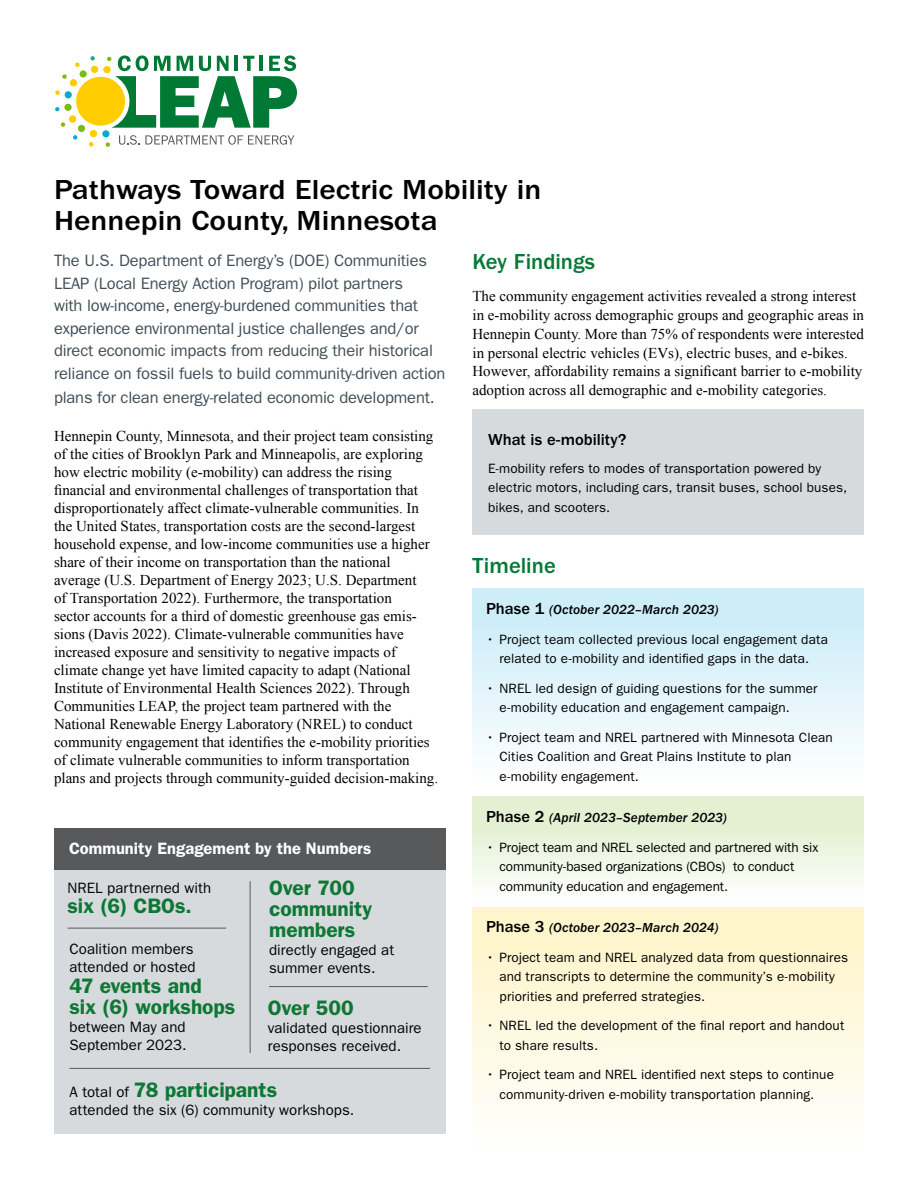
<style>
.page{position:relative;width:918px;height:1188px;background:#fff}
.page>*{position:absolute;margin:0;border:0;box-sizing:border-box;transform-origin:0 0}
.t1{font:500 28.5px "ITC Franklin Gothic Std";color:#000;scale:1.1 1}
.t2{font:500 22.5px "ITC Franklin Gothic Std";color:#057835}
.t3{font:600 21px/21px "ITC Franklin Gothic Std";color:#0d7734}
.t4{font:16.5px/22.5px "ITC Franklin Gothic Std";letter-spacing:-.01em;color:#414d56}
.t5{font:600 16.5px "ITC Franklin Gothic Std";color:#fff}
.t6{font:500 16.5px "ITC Franklin Gothic Std";color:#000}
.t7{font:15px/18px "Times New Roman";color:#000}
.t8{font:15px "ITC Franklin Gothic Std";letter-spacing:.005em;color:#000}
.t9{font:13.5px/19.5px "ITC Franklin Gothic Std";letter-spacing:.01em;color:#000}
.t10{font:13.5px "ITC Franklin Gothic Std Med It";letter-spacing:.005em;color:#000}
.s1{font-family:"ITC Franklin Gothic Std";font-weight:500;font-size:16.5px}
.s2{font-weight:400;font-size:15px;color:#000}
</style>
<div class="page">
<svg style="left:55px;top:56px;width:242px;height:91px"></svg>
<div style="left:103px;top:66px;width:8px;height:7px;background:#ffcd00;border-radius:3px"></div>
<div style="left:90px;top:130px;width:7px;height:7px;background:#ffcd00;border-radius:3px"></div>
<svg style="left:64px;top:91px;width:8px;height:8px"></svg>
<div style="left:64px;top:104px;width:8px;height:7px;background:#76bc21;border-radius:3px"></div>
<div style="left:91px;top:66px;width:7px;height:7px;background:#ffcd00;border-radius:3px"></div>
<svg style="left:102px;top:130px;width:8px;height:8px"></svg>
<div style="left:472px;top:907px;width:392px;height:243px;background:linear-gradient(to bottom,#fef4c6,#fefefd)"></div>
<div style="left:472px;top:796px;width:392px;height:108px;background:linear-gradient(to bottom,#ddeec8,#fdfefc)"></div>
<div style="left:472px;top:589px;width:392px;height:194px;background:linear-gradient(to bottom,#c6eaf8,#fdfefe)"></div>
<div style="left:472px;top:410px;width:392px;height:125px;background:#d6dadd"></div>
<div style="left:54px;top:828px;width:392px;height:306px;background:#d6dadd"></div>
<hr style="left:250px;top:881px;width:1px;height:172px;background:#58595b">
<hr style="left:69px;top:1068px;width:361px;height:1px;background:#58595b">
<hr style="left:269px;top:986px;width:159px;height:1px;background:#58595b">
<hr style="left:68px;top:928px;width:158px;height:1px;background:#58595b">
<div style="left:54px;top:828px;width:392px;height:41px;background:#58595b"></div>
<p class="t1" style="left:54px;top:173px;width:445px">Pathways Toward Electric Mobility in</p>
<h2 class="t1" style="left:54px;top:205px;width:350px">Hennepin County, Minnesota</h2>
<p class="t4" style="left:54px;top:250px;width:393px">The U.S. Department of Energy’s (DOE) Communities LEAP (Local Energy Action Program) pilot partners<br>with low-income, energy-burdened communities that experience environmental justice challenges and/or direct economic impacts from reducing their historical reliance on fossil fuels to build community-driven action</p>
<p class="t4" style="left:54px;top:386px;width:382px">plans for clean energy-related economic development.</p>
<p class="t7" style="left:54px;top:427px;width:381px">Hennepin County, Minnesota, and their project team consisting of the cities of Brooklyn Park and Minneapolis, are exploring how electric mobility (e-mobility) can address the rising</p>
<p class="t7" style="left:54px;top:481px;width:367px">financial and environmental challenges of transportation that disproportionately affect climate-vulnerable communities. In</p>
<p class="t7" style="left:54px;top:517px;width:377px">the United States, transportation costs are the second-largest household expense, and low-income communities use a higher share of their income on transportation than the national</p>
<p class="t7" style="left:54px;top:571px;width:364px">average (U.S. Department of Energy 2023; U.S. Department of Transportation 2022). Furthermore, the transportation</p>
<p class="t7" style="left:54px;top:607px;width:364px">sector accounts for a third of domestic greenhouse gas emis-</p>
<p class="t7" style="left:54px;top:625px;width:386px">sions (Davis 2022). Climate-vulnerable communities have increased exposure and sensitivity to negative impacts of climate change yet have limited capacity to adapt (National Institute of Environmental Health Sciences 2022). Through Communities LEAP, the project team partnered with the National Renewable Energy Laboratory (NREL) to conduct community engagement that identifies the e-mobility priorities of climate vulnerable communities to inform transportation plans and projects through community-guided decision-making.</p>
<h3 class="t2" style="left:472px;top:249px;width:124px">Key Findings</h3>
<p class="t7" style="left:472px;top:287px;width:385px">The community engagement activities revealed a strong interest</p>
<p class="t7" style="left:472px;top:306px;width:393px">in e-mobility across demographic groups and geographic areas in</p>
<p class="t7" style="left:472px;top:324px;width:393px;line-height:18.8px">Hennepin County. More than 75% of respondents were interested in personal electric vehicles (EVs), electric buses, and e-bikes.<br>However, affordability remains a significant barrier to e-mobility adoption across all demographic and e-mobility categories.</p>
<p class="t6" style="left:488px;top:430px;width:140px">What is e-mobility?</p>
<p class="t9" style="left:488px;top:458px;width:361px">E-mobility refers to modes of transportation powered by electric motors, including cars, transit buses, school buses, bikes, and scooters.</p>
<h3 class="t2" style="left:472px;top:553px;width:85px">Timeline</h3>
<p class="t10" style="left:486px;top:602px;width:234px"><span class="s1">Phase 1</span> (October 2022–March 2023)</p>
<p class="t9" style="left:486px;top:629px;width:344px;text-align:center">• Project team collected previous local engagement data related to e-mobility and identifed gaps in the data.</p>
<p class="t9" style="left:500px;top:678px;width:320px;text-indent:-14px">• NREL led design of guiding questions for the summer e-mobility education and engagement campaign.</p>
<p class="t9" style="left:500px;top:727px;width:335px;text-indent:-14px">• Project team and NREL partnered with Minnesota Clean<br>Cities Coalition and Great Plains Institute to plan e-mobility engagement.</p>
<p class="t10" style="left:486px;top:810px;width:242px"><span class="s1">Phase 2</span> (April 2023–September 2023)</p>
<p class="t9" style="left:500px;top:837px;width:320px;text-indent:-14px">• Project team and NREL selected and partnered with six community-based organizations (CBOs) to conduct community education and engagement.</p>
<p class="t10" style="left:486px;top:920px;width:234px"><span class="s1">Phase 3</span> (October 2023–March 2024)</p>
<p class="t9" style="left:500px;top:947px;width:350px;text-indent:-14px">• Project team and NREL analyzed data from questionnaires and transcripts to determine the community’s e-mobility priorities and preferred strategies.</p>
<p class="t9" style="left:500px;top:1016px;width:346px;text-indent:-14px">• NREL led the development of the fnal report and handout to share results.</p>
<p class="t9" style="left:486px;top:1065px;width:350px;text-align:center">• Project team and NREL identifed next steps to continue community-driven e-mobility transportation planning.</p>
<p class="t5" style="left:69px;top:838px;width:304px">Community Engagement by the Numbers</p>
<p class="t8" style="left:68px;top:879px;width:145px">NREL partnerned with</p>
<p class="t3" style="left:269px;top:877px;width:87px">Over 700</p>
<p class="t3" style="left:67px;top:896px;width:126px">six (6) CBOs.</p>
<h3 class="t3" style="left:269px;top:898px;width:105px">community members</h3>
<p class="t8" style="left:69px;top:940px;width:126px">Coalition members</p>
<p class="t8" style="left:269px;top:941px;width:126px">directly engaged at</p>
<p class="t8" style="left:69px;top:958px;width:128px">attended or hosted</p>
<p class="t8" style="left:269px;top:959px;width:108px">summer events.</p>
<h3 class="t3" style="left:69px;top:975px;width:168px">47 events and<br>six (6) workshops</h3>
<p class="t3" style="left:268px;top:997px;width:87px">Over 500</p>
<p class="t8" style="left:69px;top:1018px;width:118px">between May and</p>
<p class="t8" style="left:268px;top:1019px;width:155px">validated questionnaire</p>
<p class="t8" style="left:69px;top:1036px;width:119px">September 2023.</p>
<p class="t8" style="left:268px;top:1037px;width:135px">responses received.</p>
<p class="t3" style="left:69px;top:1079px;width:209px"><span class="s2">A total of</span> 78 participants</p>
<p class="t8" style="left:69px;top:1101px;width:286px">attended the six (6) community workshops.</p>
</div>
